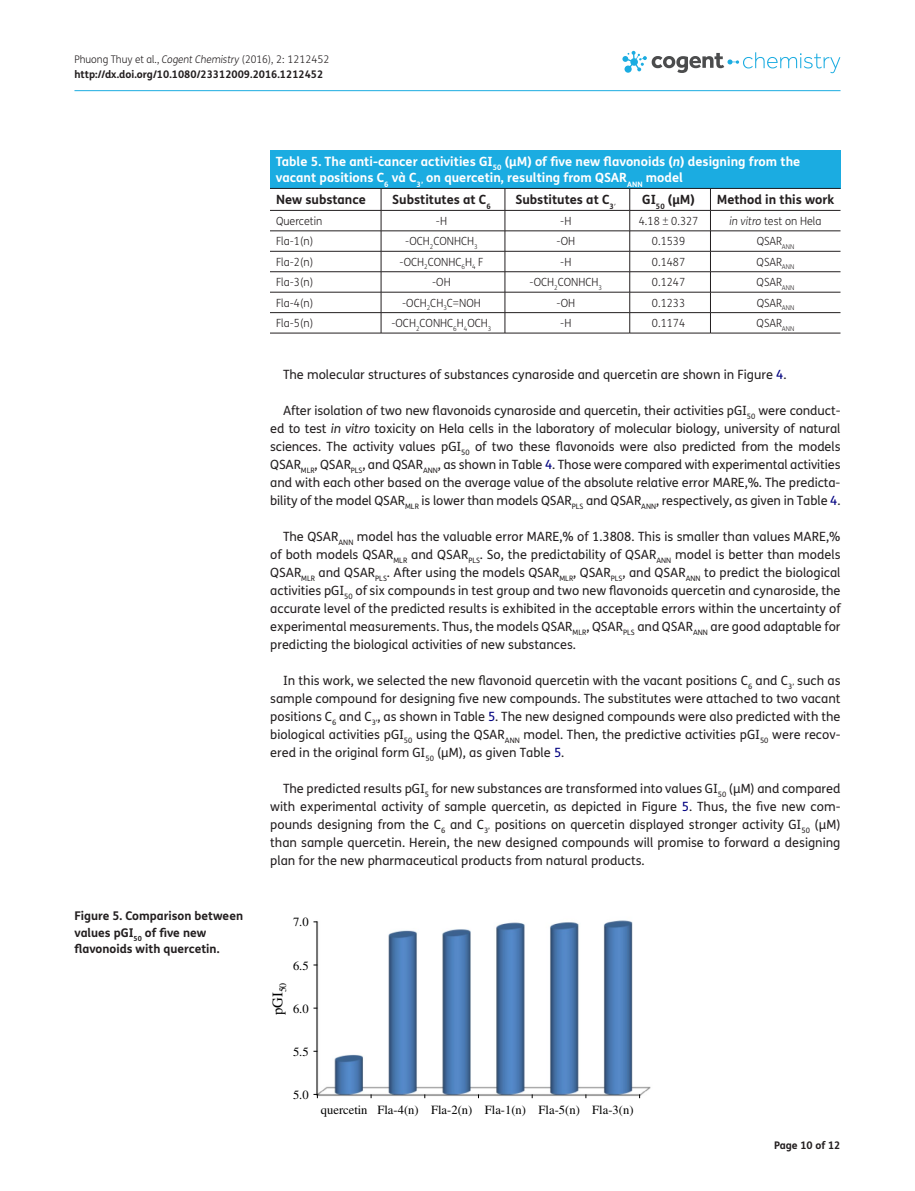
<style>
.page{position:relative;width:915px;height:1191px;background:#fff}
.page>*{position:absolute;margin:0;border:0;box-sizing:border-box;transform-origin:0 0}
.t1{font:14.7px "Times";color:#000}
.t2{font:12.75px/18px "FS Me Pro";color:#231f20;text-align:justify}
.t3{font:700 12.75px/16.5px "FS Me Pro";color:#fff}
.t4{font:700 12.75px "FS Me Pro";color:#231f20}
.t5{font:12.6px "Times";color:#000}
.t6{font:700 12px/16.5px "FS Me Pro";color:#231f20}
.t7{font:300 11.25px "FS Me Pro";color:#231f20;scale:.95 1}
.t8{font:700 10.5px/15px "FS Me Pro";color:#231f20}
.s1{font-weight:300}
.s2{font-weight:300;font-style:italic}
.s3{font-style:italic}
.s4{color:#000080}
</style>
<div class="page">
<svg style="left:622px;top:51px;width:218px;height:22px"></svg>
<hr style="left:74px;top:90px;width:766px;height:1px;background:#1bace1">
<div style="left:270px;top:150px;width:570px;height:39px;background:#1bace1"></div>
<hr style="left:270px;top:188px;width:570px;height:1px;background:#231f20">
<hr style="left:270px;top:210px;width:111px;height:1px;background:#231f20">
<hr style="left:381px;top:210px;width:123px;height:1px;background:#231f20">
<hr style="left:504px;top:210px;width:125px;height:1px;background:#231f20">
<hr style="left:629px;top:210px;width:81px;height:1px;background:#231f20">
<hr style="left:710px;top:210px;width:130px;height:1px;background:#231f20">
<hr style="left:270px;top:231px;width:111px;height:1px;background:#231f20">
<hr style="left:381px;top:231px;width:123px;height:1px;background:#231f20">
<hr style="left:504px;top:231px;width:125px;height:1px;background:#231f20">
<hr style="left:629px;top:231px;width:81px;height:1px;background:#231f20">
<hr style="left:710px;top:231px;width:130px;height:1px;background:#231f20">
<hr style="left:270px;top:251px;width:111px;height:1px;background:#231f20">
<hr style="left:381px;top:251px;width:123px;height:1px;background:#231f20">
<hr style="left:504px;top:251px;width:125px;height:1px;background:#231f20">
<hr style="left:629px;top:251px;width:81px;height:1px;background:#231f20">
<hr style="left:710px;top:251px;width:130px;height:1px;background:#231f20">
<hr style="left:270px;top:271px;width:111px;height:1px;background:#231f20">
<hr style="left:381px;top:271px;width:123px;height:1px;background:#231f20">
<hr style="left:504px;top:271px;width:125px;height:1px;background:#231f20">
<hr style="left:629px;top:271px;width:81px;height:1px;background:#231f20">
<hr style="left:710px;top:271px;width:130px;height:1px;background:#231f20">
<hr style="left:270px;top:292px;width:111px;height:1px;background:#231f20">
<hr style="left:381px;top:292px;width:123px;height:1px;background:#231f20">
<hr style="left:504px;top:292px;width:125px;height:1px;background:#231f20">
<hr style="left:629px;top:292px;width:81px;height:1px;background:#231f20">
<hr style="left:710px;top:292px;width:130px;height:1px;background:#231f20">
<hr style="left:270px;top:312px;width:111px;height:1px;background:#231f20">
<hr style="left:270px;top:333px;width:111px;height:1px;background:#231f20">
<hr style="left:381px;top:312px;width:123px;height:1px;background:#231f20">
<svg style="left:380px;top:189px;width:1px;height:144px"></svg>
<hr style="left:381px;top:333px;width:123px;height:1px;background:#231f20">
<hr style="left:504px;top:312px;width:125px;height:1px;background:#231f20">
<svg style="left:504px;top:189px;width:1px;height:144px"></svg>
<hr style="left:504px;top:333px;width:125px;height:1px;background:#231f20">
<hr style="left:629px;top:312px;width:81px;height:1px;background:#231f20">
<svg style="left:629px;top:189px;width:1px;height:144px"></svg>
<hr style="left:629px;top:333px;width:81px;height:1px;background:#231f20">
<hr style="left:710px;top:312px;width:130px;height:1px;background:#231f20">
<svg style="left:710px;top:189px;width:1px;height:144px"></svg>
<hr style="left:710px;top:333px;width:130px;height:1px;background:#231f20">
<img style="left:315px;top:920px;width:336px;height:176px">
<svg style="left:313px;top:1094px;width:5px;height:4px"></svg>
<p class="t8" style="left:74px;top:51px;width:256px"><span class="s1">Phuong Thuy et al.,</span> <span class="s2">Cogent Chemistry</span> <span class="s1">(2016), 2: 1212452 </span>http://dx.doi.org/10.1080/23312009.2016.1212452</p>
<p class="t3" style="left:276px;top:152px;width:525px">Table 5. The anti-cancer activities GI<sub>50</sub> (μM) of five new flavonoids (<span class="s3">n</span>) designing from the vacant positions C<sub>6</sub> và C<sub>3’</sub> on quercetin, resulting from QSAR<sub>ANN</sub> model</p>
<p class="t4" style="left:276px;top:190px;width:91px">New substance</p>
<p class="t4" style="left:392px;top:190px;width:100px">Substitutes at C<sub>6</sub></p>
<p class="t4" style="left:515px;top:190px;width:102px">Substitutes at C<sub>3</sub><sub>′</sub></p>
<p class="t4" style="left:642px;top:190px;width:54px">GI<sub>50</sub> (μM)</p>
<p class="t4" style="left:716px;top:190px;width:119px">Method in this work</p>
<p class="t7" style="left:276px;top:213px;width:50px">Quercetin</p>
<p class="t7" style="left:436px;top:213px;width:13px">-H</p>
<p class="t7" style="left:560px;top:213px;width:13px">-H</p>
<p class="t7" style="left:638px;top:213px;width:64px">4.18 ± 0.327</p>
<p class="t7" style="left:729px;top:213px;width:98px"><span class="s3">in vitro</span> test on Hela</p>
<p class="t7" style="left:276px;top:234px;width:41px">Fla-1(n)</p>
<p class="t7" style="left:405px;top:234px;width:78px">-OCH<sub>2</sub>CONHCH<sub>3</sub></p>
<p class="t7" style="left:556px;top:234px;width:21px">-OH</p>
<p class="t7" style="left:651px;top:234px;width:36px">0.1539</p>
<p class="t7" style="left:756px;top:234px;width:41px">QSAR<sub>ANN</sub></p>
<p class="t7" style="left:276px;top:254px;width:41px">Fla-2(n)</p>
<p class="t7" style="left:399px;top:254px;width:90px">-OCH<sub>2</sub>CONHC<sub>6</sub>H<sub>4</sub> F</p>
<p class="t7" style="left:560px;top:254px;width:13px">-H</p>
<p class="t7" style="left:651px;top:254px;width:36px">0.1487</p>
<p class="t7" style="left:756px;top:254px;width:41px">QSAR<sub>ANN</sub></p>
<p class="t7" style="left:276px;top:274px;width:41px">Fla-3(n)</p>
<p class="t7" style="left:432px;top:274px;width:21px">-OH</p>
<p class="t7" style="left:529px;top:274px;width:78px">-OCH<sub>2</sub>CONHCH<sub>3</sub></p>
<p class="t7" style="left:651px;top:274px;width:36px">0.1247</p>
<p class="t7" style="left:756px;top:274px;width:41px">QSAR<sub>ANN</sub></p>
<p class="t7" style="left:276px;top:295px;width:41px">Fla-4(n)</p>
<p class="t7" style="left:402px;top:295px;width:84px">-OCH<sub>2</sub>CH<sub>3</sub>C=NOH</p>
<p class="t7" style="left:556px;top:295px;width:21px">-OH</p>
<p class="t7" style="left:651px;top:295px;width:36px">0.1233</p>
<p class="t7" style="left:756px;top:295px;width:41px">QSAR<sub>ANN</sub></p>
<p class="t7" style="left:276px;top:315px;width:41px">Fla-5(n)</p>
<p class="t7" style="left:391px;top:315px;width:107px">-OCH<sub>2</sub>CONHC<sub>6</sub>H<sub>4</sub>OCH<sub>3</sub></p>
<p class="t7" style="left:560px;top:315px;width:13px">-H</p>
<p class="t7" style="left:651px;top:315px;width:36px">0.1174</p>
<p class="t7" style="left:756px;top:315px;width:41px">QSAR<sub>ANN</sub></p>
<p class="t6" style="left:74px;top:907px;width:170px">Figure 5. Comparison between values pGI<sub>50</sub> of five new flavonoids with quercetin.</p>
<p class="t2" style="left:283px;top:365px;width:505px">The molecular structures of substances cynaroside and quercetin are shown in Figure <span class="s4">4</span>.</p>
<p class="t2" style="left:270px;top:401px;width:571px;text-indent:13px">After isolation of two new flavonoids cynaroside and quercetin, their activities pGI<sub>50</sub> were conduct&shy;ed to test <span class="s3">in vitro</span> toxicity on Hela cells in the laboratory of molecular biology, university of natural sciences. The activity values pGI<sub>50</sub> of two these flavonoids were also predicted from the models QSAR<sub>MLR</sub>, QSAR<sub>PLS</sub>, and QSAR<sub>ANN</sub>, as shown in Table <span class="s4">4</span>. Those were compared with experimental activities and with each other based on the average value of the absolute relative error MARE,%. The predicta&shy;bility of the model QSAR<sub>MLR</sub> is lower than models QSAR<sub>PLS</sub> and QSAR<sub>ANN</sub>, respectively, as given in Table <span class="s4">4</span>.</p>
<p class="t2" style="left:270px;top:527px;width:571px;text-indent:13px">The QSAR<sub>ANN</sub> model has the valuable error MARE,% of 1.3808. This is smaller than values MARE,% of both models QSAR<sub>MLR</sub> and QSAR<sub>PLS</sub>. So, the predictability of QSAR<sub>ANN</sub> model is better than models QSAR<sub>MLR</sub> and QSAR<sub>PLS</sub>. After using the models QSAR<sub>MLR</sub>, QSAR<sub>PLS</sub>, and QSAR<sub>ANN</sub> to predict the biological activities pGI<sub>50</sub> of six compounds in test group and two new flavonoids quercetin and cynaroside, the accurate level of the predicted results is exhibited in the acceptable errors within the uncertainty of experimental measurements. Thus, the models QSAR<sub>MLR</sub>, QSAR<sub>PLS</sub> and QSAR<sub>ANN</sub> are good adaptable for predicting the biological activities of new substances.</p>
<p class="t2" style="left:270px;top:671px;width:571px;text-indent:13px">In this work, we selected the new flavonoid quercetin with the vacant positions C<sub>6</sub> and C<sub>3’</sub> such as sample compound for designing five new compounds. The substitutes were attached to two vacant positions C<sub>6</sub> and C<sub>3’</sub>, as shown in Table <span class="s4">5</span>. The new designed compounds were also predicted with the biological activities pGI<sub>50</sub> using the QSAR<sub>ANN</sub> model. Then, the predictive activities pGI<sub>50</sub> were recov&shy;ered in the original form GI<sub>50</sub> (μM), as given Table <span class="s4">5</span>.</p>
<p class="t2" style="left:270px;top:779px;width:571px;text-indent:13px">The predicted results pGI<sub>5</sub> for new substances are transformed into values GI<sub>50</sub> (μM) and compared with experimental activity of sample quercetin, as depicted in Figure <span class="s4">5</span>. Thus, the five new com&shy;pounds designing from the C<sub>6</sub> and C<sub>3’</sub> positions on quercetin displayed stronger activity GI<sub>50</sub> (μM) than sample quercetin. Herein, the new designed compounds will promise to forward a designing plan for the new pharmaceutical products from natural products.</p>
<p class="t5" style="left:293px;top:915px;width:17px">7.0</p>
<p class="t5" style="left:293px;top:958px;width:17px">6.5</p>
<p class="t1" style="left:269px;top:1015px;width:34px;rotate:-90deg">pGI<sub>50</sub></p>
<p class="t5" style="left:293px;top:1001px;width:17px">6.0</p>
<p class="t5" style="left:293px;top:1044px;width:17px">5.5</p>
<p class="t5" style="left:293px;top:1087px;width:17px">5.0</p>
<p class="t5" style="left:321px;top:1102px;width:314px">quercetin Fla-4(n) Fla-2(n) Fla-1(n) Fla-5(n) Fla-3(n)</p>
<p class="t8" style="left:773px;top:1137px;width:68px">Page 10 of 12</p>
</div>
